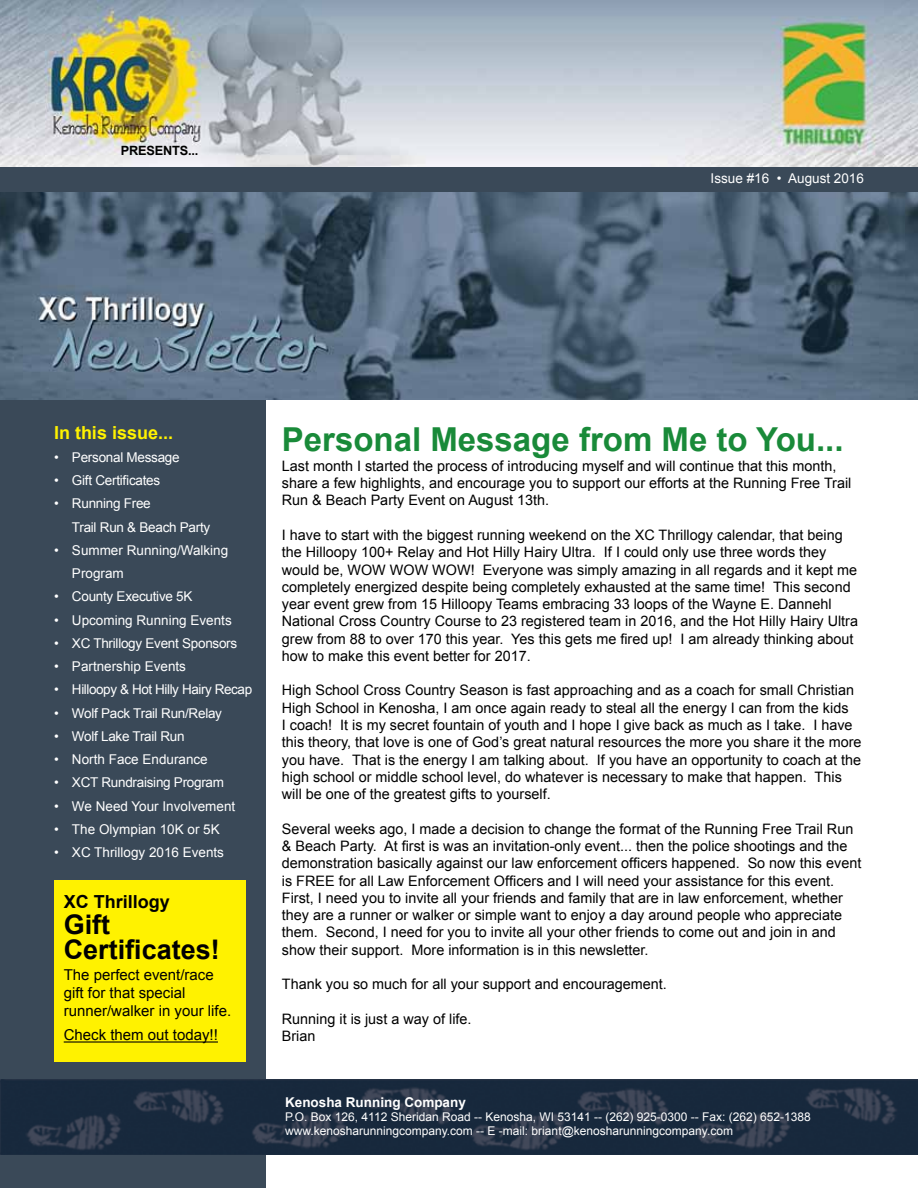
<style>
.page{position:relative;width:918px;height:1188px;background:#fff}
.page>*{position:absolute;margin:0;border:0;box-sizing:border-box;transform-origin:0 0}
.t1{font:700 33px "Arial";color:#198a39}
.t2{font:700 27px/25.5px "Arial";color:#000}
.t3{font:700 18px "Arial";color:#fff200}
.t4{font:700 18px "Arial";color:#000}
.t5{font:15px/18px "Arial";color:#000}
.t6{font:14.4px/17.2px "Arial";color:#000}
.t7{font:13.5px/23.2px "Arial";letter-spacing:-.02em;color:#fff}
.t8{font:13.5px/23.2px "Arial";color:#fff}
.t9{font:700 13.5px "Arial";color:#fff}
.t10{font:700 12.75px "Arial";letter-spacing:-.015em;color:#000}
.t11{font:12px/14.4px "Arial";color:#fff}
</style>
<div class="page">
<div style="left:0;top:395px;width:266px;height:793px;background:#3a4958"></div>
<div style="left:0;top:164px;width:918px;height:35px;background:#3a4958"></div>
<img style="left:0;top:193px;width:918px;height:207px">
<img style="left:0;top:0;width:918px;height:166px">
<img style="left:0;top:1080px;width:918px;height:75px">
<div style="left:54px;top:880px;width:192px;height:182px;background:#fff200"></div>
<hr style="left:64px;top:1041px;width:154px;height:2px;background:#000">
<p class="t10" style="left:121px;top:142px;width:79px">PRESENTS...</p>
<p class="t8" style="left:711px;top:166px;width:155px">Issue #16 • August 2016</p>
<p class="t3" style="left:54px;top:420px;width:121px">In this issue...</p>
<p class="t7" style="left:54px;top:446px;width:127px">• Personal Message</p>
<p class="t7" style="left:54px;top:469px;width:108px">• Gift Certificates</p>
<p class="t7" style="left:72px;top:492px;width:140px;text-indent:-18px">• Running Free<br>Trail Run &amp; Beach Party</p>
<p class="t8" style="left:72px;top:539px;width:158px;text-indent:-18px">• Summer Running/Walking<br>Program</p>
<p class="t7" style="left:54px;top:585px;width:140px">• County Executive 5K</p>
<p class="t8" style="left:54px;top:608px;width:179px">• Upcoming Running Events</p>
<p class="t7" style="left:54px;top:632px;width:185px">• XC Thrillogy Event Sponsors</p>
<p class="t8" style="left:54px;top:655px;width:134px">• Partnership Events</p>
<p class="t7" style="left:54px;top:678px;width:200px">• Hilloopy &amp; Hot Hilly Hairy Recap</p>
<p class="t7" style="left:54px;top:701px;width:170px">• Wolf Pack Trail Run/Relay</p>
<p class="t7" style="left:54px;top:725px;width:132px">• Wolf Lake Trail Run</p>
<p class="t8" style="left:54px;top:748px;width:155px">• North Face Endurance</p>
<p class="t7" style="left:54px;top:771px;width:172px">• XCT Rundraising Program</p>
<p class="t8" style="left:54px;top:794px;width:183px">• We Need Your Involvement</p>
<p class="t8" style="left:54px;top:818px;width:167px">• The Olympian 10K or 5K</p>
<p class="t8" style="left:54px;top:841px;width:172px">• XC Thrillogy 2016 Events</p>
<p class="t4" style="left:64px;top:890px;width:108px">XC Thrillogy</p>
<h2 class="t2" style="left:64px;top:913px;width:158px">Gift<br>Certificates!</h2>
<p class="t5" style="left:64px;top:966px;width:169px">The perfect event/race gift for that special runner/walker in your life.</p>
<p class="t5" style="left:64px;top:1026px;width:156px">Check them out today!!</p>
<h1 class="t1" style="left:282px;top:417px;width:563px">Personal Message from Me to You...</h1>
<p class="t6" style="left:282px;top:457px;width:571px">Last month I started the process of introducing myself and will continue that this month, share a few highlights, and encourage you to support our efforts at the Running Free Trail<br>Run &amp; Beach Party Event on August 13th.</p>
<p class="t6" style="left:282px;top:526px;width:578px">I have to start with the biggest running weekend on the XC Thrillogy calendar, that being the Hilloopy 100+ Relay and Hot Hilly Hairy Ultra. If I could only use three words they would be, WOW WOW WOW! Everyone was simply amazing in all regards and it kept me completely energized despite being completely exhausted at the same time! This second year event grew from 15 Hilloopy Teams embracing 33 loops of the Wayne E. Dannehl National Cross Country Course to 23 registered team in 2016, and the Hot Hilly Hairy Ultra grew from 88 to over 170 this year. Yes this gets me fired up! I am already thinking about how to make this event better for 2017.</p>
<p class="t6" style="left:282px;top:682px;width:581px">High School Cross Country Season is fast approaching and as a coach for small Christian High School in Kenosha, I am once again ready to steal all the energy I can from the kids<br>I coach! It is my secret fountain of youth and I hope I give back as much as I take. I have this theory, that love is one of God’s great natural resources the more you share it the more you have. That is the energy I am talking about. If you have an opportunity to coach at the high school or middle school level, do whatever is necessary to make that happen. This will be one of the greatest gifts to yourself.</p>
<p class="t6" style="left:282px;top:820px;width:581px">Several weeks ago, I made a decision to change the format of the Running Free Trail Run &amp; Beach Party. At first is was an invitation-only event... then the police shootings and the demonstration basically against our law enforcement officers happened. So now this event is FREE for all Law Enforcement Officers and I will need your assistance for this event.<br>First, I need you to invite all your friends and family that are in law enforcement, whether they are a runner or walker or simple want to enjoy a day around people who appreciate them. Second, I need for you to invite all your other friends to come out and join in and show their support. More information is in this newsletter.</p>
<p class="t6" style="left:282px;top:976px;width:386px">Thank you so much for all your support and encouragement.</p>
<p class="t6" style="left:282px;top:1010px;width:191px">Running it is just a way of life.<br>Brian</p>
<p class="t9" style="left:285px;top:1093px;width:182px">Kenosha Running Company</p>
<p class="t11" style="left:285px;top:1110px;width:527px">P.O. Box 126, 4112 Sheridan Road -- Kenosha, WI 53141 -- (262) 925-0300 -- Fax: (262) 652-1388 www.kenosharunningcompany.com -- E -mail: briant@kenosharunningcompany.com</p>
</div>
